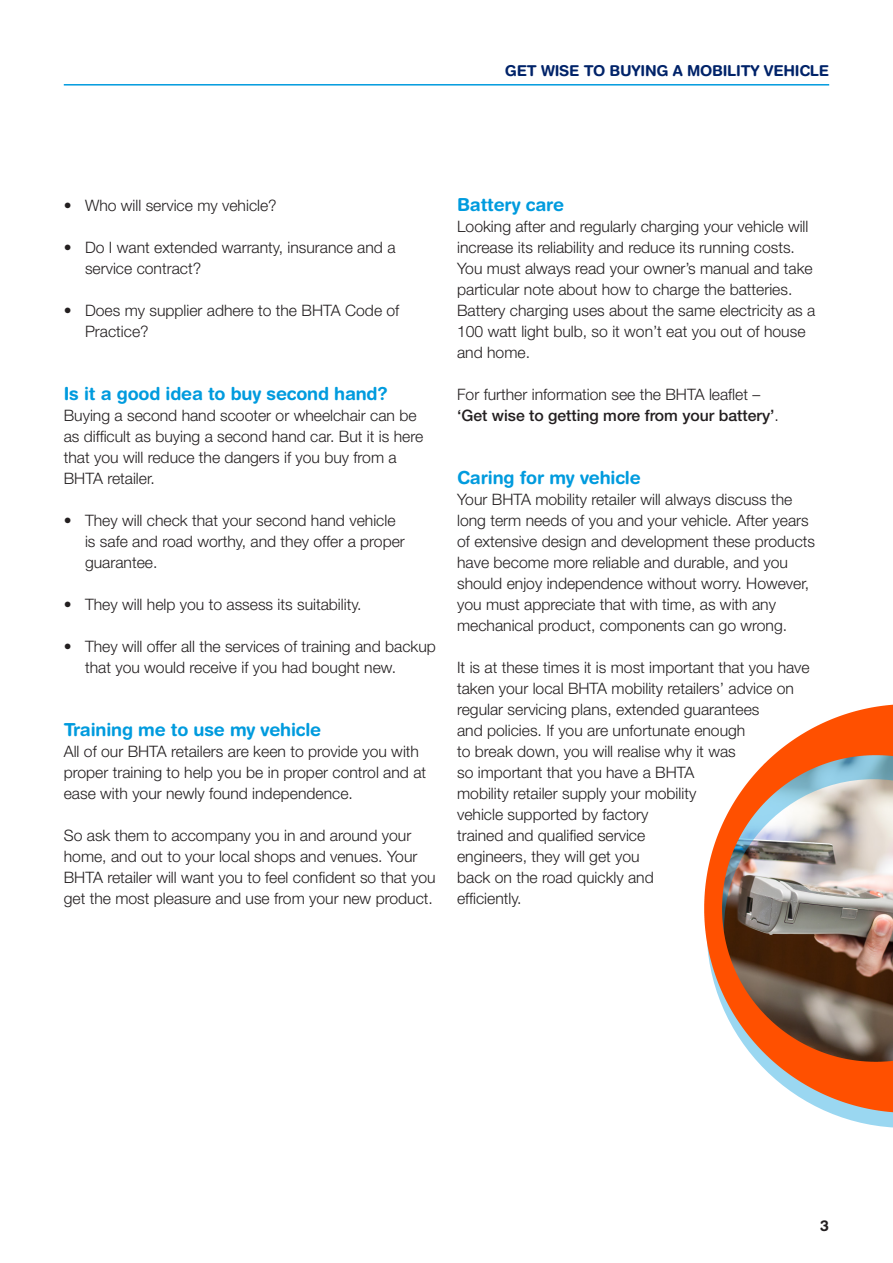
<style>
.page{position:relative;width:893px;height:1263px;background:#fff}
.page>*{position:absolute;margin:0;border:0;box-sizing:border-box;transform-origin:0 0}
.GW_BT_Subhead_1{font:700 18px "Helvetica Rounded";letter-spacing:-.01em;color:#009bde}
.GW_BT_1{font:300 15.75px/21px "Helvetica Neue";color:#231f20}
.GW_BT_Bullets{font:300 15.75px/21px "Helvetica Neue";color:#231f20}
.t1{font:700 15px "Helvetica Rounded";letter-spacing:-.015em;color:#002369}
.t2{font:700 15px "Helvetica Rounded";color:#231f20}
.s1{font-weight:500}
</style>
<div class="page">
<hr style="left:64px;top:84px;width:765px;height:2px;background:#009bde">
<svg style="left:830px;top:1113px;width:63px;height:15px"></svg>
<img style="left:704px;top:704px;width:189px;height:409px">
<p class="t1" style="left:505px;top:61px;width:326px">GET WISE TO BUYING A MOBILITY VEHICLE</p>
<p class="GW_BT_Bullets" style="left:64px;top:194px;width:214px">• Who will service my vehicle?</p>
<p class="GW_BT_Bullets" style="left:85px;top:236px;width:312px;text-indent:-21px">• Do I want extended warranty, insurance and a service contract?</p>
<p class="GW_BT_Bullets" style="left:85px;top:299px;width:316px;text-indent:-21px">• Does my supplier adhere to the BHTA Code of<br>Practice?</p>
<p class="GW_BT_Subhead_1" style="left:64px;top:382px;width:325px">Is it a good idea to buy second hand?</p>
<p class="GW_BT_1" style="left:64px;top:404px;width:361px">Buying a second hand scooter or wheelchair can be as difficult as buying a second hand car. But it is here that you will reduce the dangers if you buy from a BHTA retailer.</p>
<p class="GW_BT_Bullets" style="left:85px;top:509px;width:321px;text-indent:-21px">• They will check that your second hand vehicle is safe and road worthy, and they offer a proper guarantee.</p>
<p class="GW_BT_Bullets" style="left:64px;top:593px;width:299px">• They will help you to assess its suitability.</p>
<p class="GW_BT_Bullets" style="left:85px;top:635px;width:352px;text-indent:-21px">• They will offer all the services of training and backup that you would receive if you had bought new.</p>
<p class="GW_BT_Subhead_1" style="left:64px;top:718px;width:259px">Training me to use my vehicle</p>
<p class="GW_BT_1" style="left:64px;top:740px;width:364px">All of our BHTA retailers are keen to provide you with proper training to help you be in proper control and at ease with your newly found independence.</p>
<p class="GW_BT_1" style="left:64px;top:824px;width:373px">So ask them to accompany you in and around your home, and out to your local shops and venues. Your BHTA retailer will want you to feel confident so that you get the most pleasure and use from your new product.</p>
<p class="GW_BT_Subhead_1" style="left:457px;top:193px;width:108px">Battery care</p>
<p class="GW_BT_1" style="left:457px;top:215px;width:360px">Looking after and regularly charging your vehicle will increase its reliability and reduce its running costs.<br>You must always read your owner’s manual and take particular note about how to charge the batteries.<br>Battery charging uses about the same electricity as a 100 watt light bulb, so it won’t eat you out of house and home.</p>
<p class="GW_BT_1" style="left:457px;top:383px;width:323px">For further information see the BHTA leaflet – <span class="s1">‘Get wise to getting more from your battery’</span>.</p>
<p class="GW_BT_Subhead_1" style="left:457px;top:466px;width:185px">Caring for my vehicle</p>
<p class="GW_BT_1" style="left:457px;top:488px;width:359px">Your BHTA mobility retailer will always discuss the long term needs of you and your vehicle. After years of extensive design and development these products have become more reliable and durable, and you should enjoy independence without worry. However, you must appreciate that with time, as with any mechanical product, components can go wrong.</p>
<p class="GW_BT_1" style="left:457px;top:656px;width:354px">It is at these times it is most important that you have taken your local BHTA mobility retailers’ advice on regular servicing plans, extended guarantees<br>and policies. If you are unfortunate enough<br>to break down, you will realise why it was<br>so important that you have a BHTA<br>mobility retailer supply your mobility<br>vehicle supported by factory<br>trained and qualified service<br>engineers, they will get you<br>back on the road quickly and<br>efficiently.</p>
<p class="t2" style="left:820px;top:1216px;width:10px">3</p>
</div>
